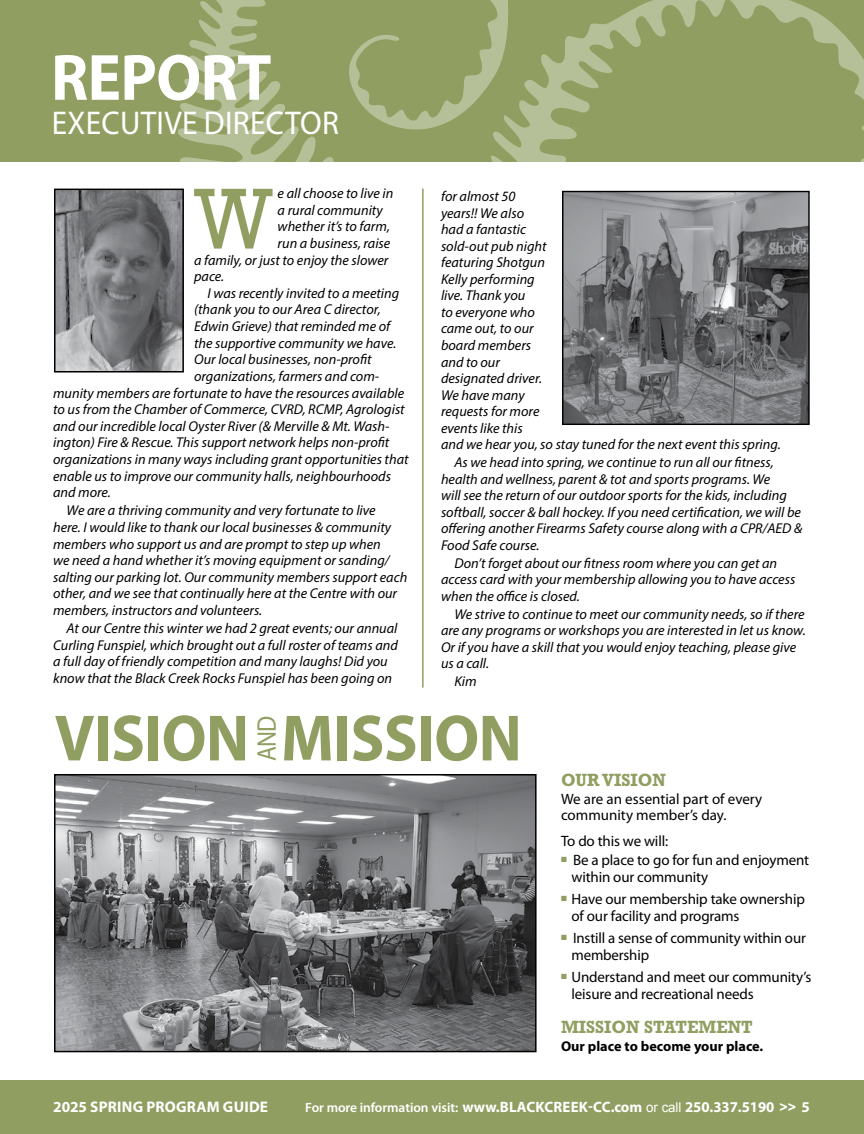
<style>
.page{position:relative;width:864px;height:1134px;background:#fff}
.page>*{position:absolute;margin:0;border:0;box-sizing:border-box;transform-origin:0 0}
.t1{font:87.15px "Rockwell";color:#909f61;scale:.9 1}
.t2{font:700 66px "Myriad Pro";letter-spacing:-.01em;color:#909f61;scale:.95 1}
.t3{font:700 66px "Myriad Pro";letter-spacing:-.01em;color:#fff;scale:.95 1}
.t4{font:33px "Myriad Pro";letter-spacing:.01em;color:#fff;scale:.95 1}
.t5{font:27px "Myriad Pro";color:#909f61;scale:.9 1}
.t6{font:700 18px "Rockwell Std";color:#909f61;scale:.95 1}
.t7{font:700 15.3px "Myriad Pro";letter-spacing:.015em;color:#fff}
.t8{font:15px/16.5px "Myriad Pro";letter-spacing:-.01em;color:#000}
.t9{font:700 15px "Myriad Pro";letter-spacing:-.005em;color:#fff}
.t10{font:italic 14.25px/16.5px "Myriad Pro";color:#000}
.t11{font:700 14.25px "Myriad Pro";color:#000}
.s1{font-weight:600;font-size:13.5px}
.s2{font-family:"Arial";font-weight:400;font-size:13.5px}
.s3{font-family:"Arial";font-size:14.25px}
</style>
<div class="page">
<div style="left:0;top:1080px;width:864px;height:54px;background:#909f61"></div>
<div style="left:0;top:0;width:178px;height:162px;background:#909f61"></div>
<svg style="left:510px;top:0;width:354px;height:162px;background:#96a46a"></svg>
<svg style="left:178px;top:0;width:332px;height:162px;background:#98a66d"></svg>
<hr style="left:422px;top:189px;width:2px;height:499px;background:#909f61">
<img style="left:57px;top:192px;width:124px;height:178px">
<div style="left:54px;top:189px;width:130px;height:184px;border:2px solid #000"></div>
<img style="left:57px;top:777px;width:477px;height:272px">
<div style="left:54px;top:774px;width:483px;height:278px;border:2px solid #000"></div>
<img style="left:564px;top:193px;width:244px;height:230px">
<div style="left:562px;top:191px;width:248px;height:234px;border:1px solid #000"></div>
<h2 class="t3" style="left:51px;top:35px;width:234px">REPORT</h2>
<h3 class="t4" style="left:52px;top:103px;width:304px">EXECUTIVE DIRECTOR</h3>
<h1 class="t1" style="left:194px;top:168px;width:89px">W</h1>
<p class="t10" style="left:278px;top:185px;width:117px">e all choose to live in</p>
<p class="t10" style="left:441px;top:188px;width:341px">for almost 50<br>years!! We also<br>had a fantastic<br>sold-out pub night<br>featuring Shotgun<br>Kelly performing<br>live. Thank you<br>to everyone who<br>came out, to our<br>board members<br>and to our<br>designated driver.<br>We have many<br>requests for more<br>events like this<br>and we hear you, so stay tuned for the next event this spring.</p>
<p class="t10" style="left:441px;top:454px;width:363px;text-indent:13px">As we head into spring, we continue to run all our fitness, health and wellness, parent &amp; tot and sports programs. We<br>will see the return of our outdoor sports for the kids, including softball, soccer &amp; ball hockey. If you need certification, we will be offering another Firearms Safety course along with a CPR/AED &amp; Food Safe course.</p>
<p class="t10" style="left:441px;top:554px;width:356px;text-indent:13px">Don’t forget about our fitness room where you can get an access card with your membership allowing you to have access when the office is closed.</p>
<p class="t10" style="left:441px;top:605px;width:366px;text-indent:13px">We strive to continue to meet our community needs, so if there are any programs or workshops you are interested in let us know.<br>Or if you have a skill that you would enjoy teaching, please give us a call.</p>
<p class="t10" style="left:454px;top:673px;width:24px">Kim</p>
<p class="t10" style="left:278px;top:202px;width:107px">a rural community</p>
<p class="t10" style="left:278px;top:218px;width:114px">whether it’s to farm,</p>
<p class="t10" style="left:278px;top:235px;width:114px">run a business, raise</p>
<p class="t10" style="left:194px;top:251px;width:196px">a family, or just to enjoy the slower</p>
<p class="t10" style="left:194px;top:268px;width:32px">pace.</p>
<p class="t10" style="left:208px;top:285px;width:193px">I was recently invited to a meeting</p>
<p class="t10" style="left:194px;top:301px;width:188px">(thank you to our Area C director,</p>
<p class="t10" style="left:194px;top:318px;width:198px">Edwin Grieve) that reminded me of</p>
<p class="t10" style="left:194px;top:334px;width:204px">the supportive community we have.</p>
<p class="t10" style="left:194px;top:351px;width:179px">Our local businesses, non-profit</p>
<p class="t10" style="left:194px;top:368px;width:187px">organizations, farmers and com-</p>
<p class="t10" style="left:53px;top:384px;width:353px">munity members are fortunate to have the resources available</p>
<p class="t10" style="left:53px;top:401px;width:353px">to us from the Chamber of Commerce, CVRD, RCMP, Agrologist</p>
<p class="t10" style="left:53px;top:417px;width:338px">and our incredible local Oyster River (&amp; Merville &amp; Mt. Wash-</p>
<p class="t10" style="left:53px;top:434px;width:338px">ington) Fire &amp; Rescue. This support network helps non-profit</p>
<p class="t10" style="left:53px;top:451px;width:357px">organizations in many ways including grant opportunities that</p>
<p class="t10" style="left:53px;top:467px;width:339px">enable us to improve our community halls, neighbourhoods</p>
<p class="t10" style="left:53px;top:484px;width:59px">and more.</p>
<p class="t10" style="left:53px;top:502px;width:356px;text-indent:13px">We are a thriving community and very fortunate to live<br>here. I would like to thank our local businesses &amp; community members who support us and are prompt to step up when<br>we need a hand whether it’s moving equipment or sanding/ salting our parking lot. Our community members support each other, and we see that continually here at the Centre with our members, instructors and volunteers.</p>
<p class="t10" style="left:53px;top:620px;width:346px;text-indent:13px">At our Centre this winter we had 2 great events; our annual Curling Funspiel, which brought out a full roster of teams and a full day of friendly competition and many laughs! Did you know that the Black Creek Rocks Funspiel has been going on</p>
<h2 class="t2" style="left:55px;top:695px;width:493px">VISION MISSION</h2>
<h3 class="t5" style="left:250px;top:761px;width:52px;rotate:-90deg">AND</h3>
<p class="t6" style="left:561px;top:769px;width:112px">OUR VISION</p>
<p class="t8" style="left:561px;top:790px;width:203px">We are an essential part of every community member’s day.</p>
<p class="t8" style="left:561px;top:832px;width:109px">To do this we will:</p>
<p class="t8" style="left:572px;top:852px;width:239px;text-indent:-10px"><sup>■</sup> Be a place to go for fun and enjoyment within our community</p>
<p class="t8" style="left:572px;top:891px;width:235px;text-indent:-10px"><sup>■</sup> Have our membership take ownership of our facility and programs</p>
<p class="t8" style="left:572px;top:930px;width:236px;text-indent:-11px"><sup>■</sup> Instill a sense of community within our membership</p>
<p class="t8" style="left:572px;top:969px;width:241px;text-indent:-10px"><sup>■</sup> Understand and meet our community’s leisure and recreational needs</p>
<p class="t6" style="left:561px;top:1016px;width:203px">MISSION STATEMENT</p>
<p class="t11" style="left:561px;top:1037px;width:204px">Our place to become your place.</p>
<p class="t7" style="left:53px;top:1097px;width:216px">2025 SPRING PROGRAM GUIDE</p>
<p class="t9" style="left:305px;top:1098px;width:506px"><span class="s1">For more information visit:</span> www.BLACKCREEK-CC.com <span class="s2">or call</span> 250.337.5190 <span class="s3">&gt;&gt;</span> 5</p>
</div>
